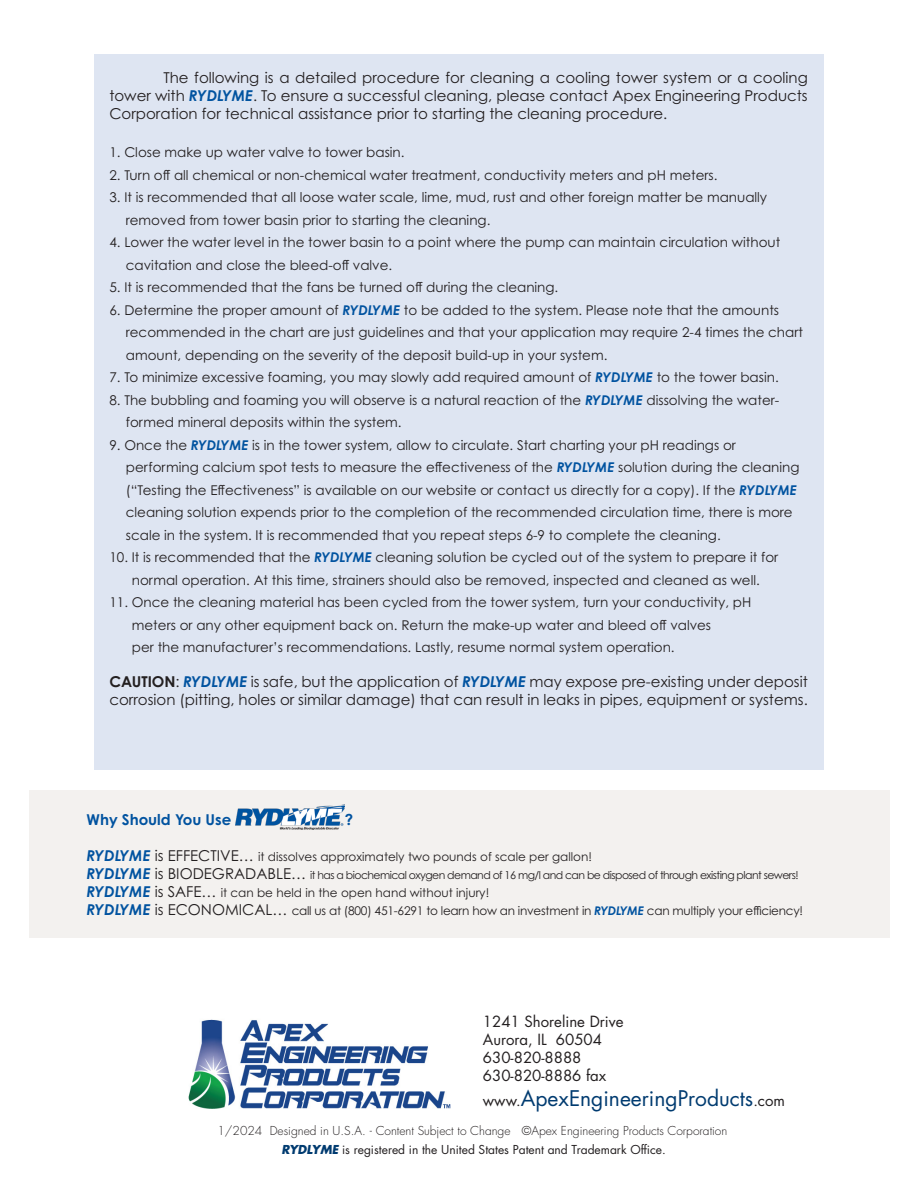
<style>
.page{position:relative;width:918px;height:1188px;background:#fff}
.page>*{position:absolute;margin:0;border:0;box-sizing:border-box;transform-origin:0 0}
.t1{font:21px "Futura Std";color:#003b70}
.t2{font:15px/18px "Century Gothic Pro";color:#231f20;text-align:justify}
.t3{font:15px "Futura Std";color:#231f20}
.t4{font:700 15px "Century Gothic Pro";color:#0153a0}
.t5{font:13.5px/22.5px "Century Gothic Pro";color:#231f20}
.t6{font:12px "Century Gothic Pro";color:#231f20}
.t7{font:12px "Century Gothic Pro";letter-spacing:-.02em;color:#231f20}
.t8{font:300 12px "Futura Std";color:#231f20}
.t9{font:12px "Futura Std";color:#231f20}
.t10{font:10.8px "Century Gothic Pro";letter-spacing:-.05em;color:#231f20}
.s1{font-weight:700;font-style:italic;color:#0153a0}
.s2{font-weight:700}
.s3{font-weight:700;font-style:italic;font-size:15px;color:#0153a0}
.s4{font-size:15px}
.s5{font-size:15px;color:#231f20}
.s6{font-weight:700;font-style:italic;color:#003b70}
</style>
<div class="page">
<div style="left:30px;top:790px;width:860px;height:148px;background:#f3f1ef"></div>
<div style="left:94px;top:54px;width:730px;height:716px;background:#dee5f2"></div>
<img style="left:235px;top:804px;width:109px;height:26px">
<img style="left:188px;top:1019px;width:263px;height:90px">
<p class="t2" style="left:109px;top:68px;width:700px;text-indent:54px">The following is a detailed procedure for cleaning a cooling tower system or a cooling tower with <span class="s1">RYDLYME</span>. To ensure a successful cleaning, please contact Apex Engineering Products Corporation for technical assistance prior to starting the cleaning procedure.</p>
<p class="t5" style="left:109px;top:141px;width:297px">1. Close make up water valve to tower basin.</p>
<p class="t5" style="left:109px;top:164px;width:610px">2. Turn off all chemical or non-chemical water treatment, conductivity meters and pH meters.</p>
<p class="t5" style="left:126px;top:186px;width:643px;text-indent:-16px">3. It is recommended that all loose water scale, lime, mud, rust and other foreign matter be manually removed from tower basin prior to starting the cleaning.</p>
<p class="t5" style="left:126px;top:231px;width:656px;text-indent:-16px">4. Lower the water level in the tower basin to a point where the pump can maintain circulation without cavitation and close the bleed-off valve.</p>
<p class="t5" style="left:109px;top:276px;width:450px">5. It is recommended that the fans be turned off during the cleaning.</p>
<p class="t5" style="left:126px;top:299px;width:679px;text-indent:-16px">6. Determine the proper amount of <span class="s1">RYDLYME</span> to be added to the system. Please note that the amounts recommended in the chart are just guidelines and that your application may require 2-4 times the chart amount, depending on the severity of the deposit build-up in your system.</p>
<p class="t5" style="left:109px;top:366px;width:671px">7. To minimize excessive foaming, you may slowly add required amount of <span class="s1">RYDLYME</span> to the tower basin.</p>
<p class="t5" style="left:126px;top:389px;width:655px;text-indent:-16px">8. The bubbling and foaming you will observe is a natural reaction of the <span class="s1">RYDLYME</span> dissolving the water&shy;formed mineral deposits within the system.</p>
<p class="t5" style="left:126px;top:434px;width:675px;text-indent:-16px">9. Once the <span class="s1">RYDLYME</span> is in the tower system, allow to circulate. Start charting your pH readings or performing calcium spot tests to measure the effectiveness of the <span class="s1">RYDLYME</span> solution during the cleaning (“Testing the Effectiveness” is available on our website or contact us directly for a copy). If the <span class="s1">RYDLYME </span>cleaning solution expends prior to the completion of the recommended circulation time, there is more scale in the system. It is recommended that you repeat steps 6-9 to complete the cleaning.</p>
<p class="t5" style="left:109px;top:546px;width:670px;text-align:center">10. It is recommended that the <span class="s1">RYDLYME</span> cleaning solution be cycled out of the system to prepare it for normal operation. At this time, strainers should also be removed, inspected and cleaned as well.</p>
<p class="t5" style="left:132px;top:591px;width:621px;text-indent:-23px">11. Once the cleaning material has been cycled from the tower system, turn your conductivity, pH meters or any other equipment back on. Return the make-up water and bleed off valves<br>per the manufacturer’s recommendations. Lastly, resume normal system operation.</p>
<p class="t2" style="left:109px;top:672px;width:700px"><span class="s2">CAUTION</span>: <span class="s1">RYDLYME</span> is safe, but the application of <span class="s1">RYDLYME</span> may expose pre-existing under deposit corrosion (pitting, holes or similar damage) that can result in leaks in pipes, equipment or systems.</p>
<p class="t4" style="left:87px;top:810px;width:146px">Why Should You Use</p>
<p class="t4" style="left:345px;top:810px;width:10px">?</p>
<p class="t6" style="left:87px;top:850px;width:507px"><span class="s3">RYDLYME</span> <span class="s4">is EFFECTIVE…</span> it dissolves approximately two pounds of scale per gallon!</p>
<p class="t10" style="left:87px;top:869px;width:714px"><span class="s3">RYDLYME</span> <span class="s4">is BIODEGRADABLE…</span> it has a biochemical oxygen demand of 16 mg/l and can be disposed of through existing plant sewers!</p>
<p class="t6" style="left:87px;top:886px;width:404px"><span class="s3">RYDLYME</span> <span class="s4">is SAFE…</span> it can be held in the open hand without injury!</p>
<p class="t7" style="left:87px;top:904px;width:718px"><span class="s3">RYDLYME</span> <span class="s4">is ECONOMICAL…</span> call us at (800) 451-6291 to learn how an investment in <span class="s1">RYDLYME</span> can multiply your efficiency!</p>
<p class="t3" style="left:483px;top:1012px;width:142px">1241 Shoreline Drive</p>
<p class="t3" style="left:483px;top:1030px;width:121px">Aurora, IL 60504</p>
<p class="t3" style="left:483px;top:1048px;width:100px">630-820-8888</p>
<p class="t3" style="left:483px;top:1066px;width:125px">630-820-8886 fax</p>
<p class="t1" style="left:483px;top:1085px;width:304px"><span class="s5">www.</span>ApexEngineeringProducts<span class="s5">.com</span></p>
<p class="t8" style="left:217px;top:1124px;width:511px">1/2024 Designed in U.S.A. - Content Subject to Change ©Apex Engineering Products Corporation</p>
<p class="t9" style="left:281px;top:1142px;width:386px"><span class="s6">RYDLYME</span> is registered in the United States Patent and Trademark Office.</p>
</div>
